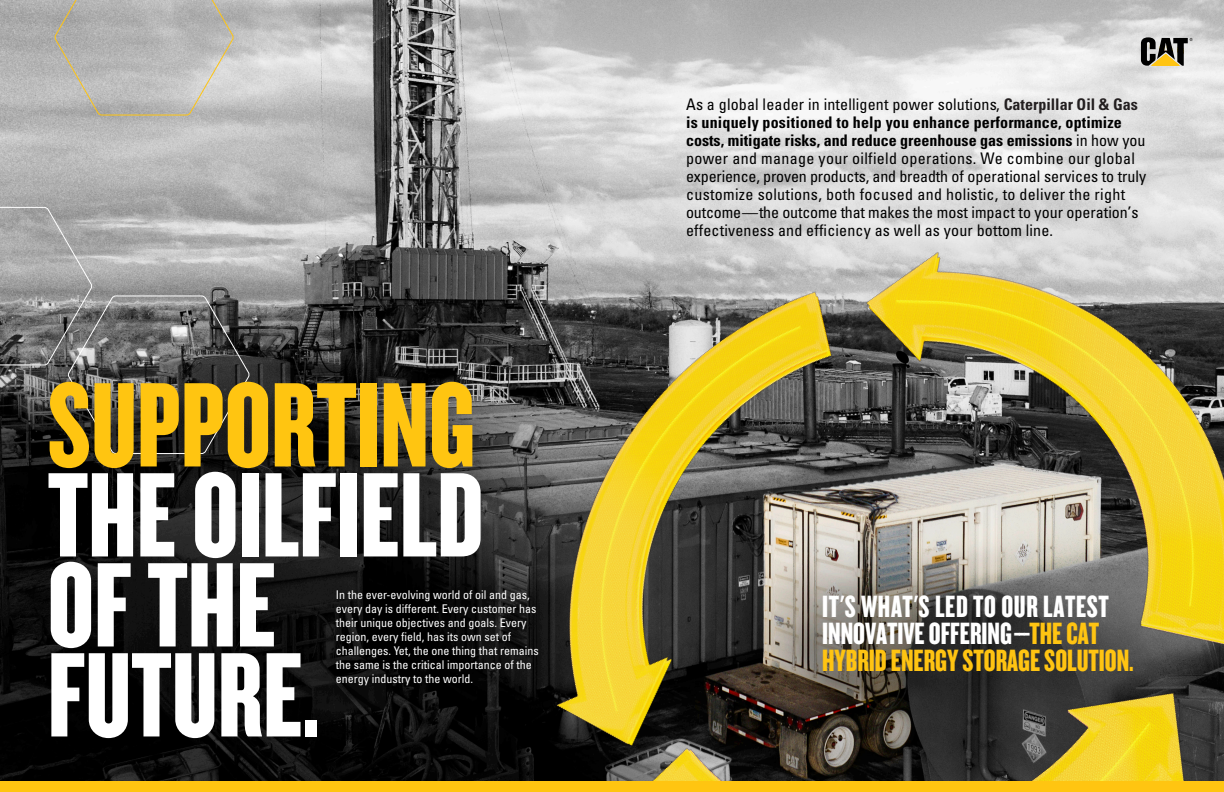
<style>
.page{position:relative;width:1224px;height:792px;background:#fff}
.page>*{position:absolute;margin:0;border:0;box-sizing:border-box;transform-origin:0 0}
.t1{font:125px/90px "Knockout HTF68 Full Featherwt";color:#fff}
.t2{font:32px/27px "Knockout HTF68 Full Featherwt";color:#fff}
.t3{font:condensed 16px/18px "Univers";letter-spacing:.01em;color:#000}
.t4{font:condensed 12px/14px "Univers";color:#fff}
.s1{color:#ffc511}
.s2{font-weight:700;color:#231f20}
.s3{font-weight:700}
.s4{color:#ffc412}
</style>
<div class="page">
<img style="left:0;top:0;width:1224px;height:782px">
<img style="left:375px;top:77px;width:849px;height:705px">
<div style="left:0;top:782px;width:1224px;height:10px;background:#ffc511"></div>
<svg style="left:1141px;top:37px;width:52px;height:29px;background:#7c755e"></svg>
<svg style="left:0;top:207px;width:250px;height:247px;background:#6f6f6f"></svg>
<svg style="left:54px;top:0;width:180px;height:116px;background:#b9b8b5"></svg>
<p class="t1" style="left:48px;top:382px;width:437px"><span class="s1">SUPPORTING<br></span>THE OILFIELD</p>
<p class="t1" style="left:48px;top:562px;width:274px">OF THE<br>FUTURE.</p>
<p class="t4" style="left:336px;top:587px;width:205px">In the ever-evolving world of oil and gas, every day is different. Every customer has their unique objectives and goals. Every region, every field, has its own set of challenges. Yet, the one thing that remains the same is the critical importance of the energy industry to the world.</p>
<p class="t3" style="left:686px;top:95px;width:462px">As a global leader in intelligent power solutions, <span class="s2">Caterpillar Oil &amp; Gas </span><span class="s3">is uniquely positioned to help you enhance performance, optimize costs, mitigate risks, and reduce greenhouse gas emissions</span> in how you power and manage your oilfield operations. We combine our global experience, proven products, and breadth of operational services to truly customize solutions, both focused and holistic, to deliver the right outcome—the outcome that makes the most impact to your operation’s effectiveness and efficiency as well as your bottom line.</p>
<p class="t2" style="left:822px;top:593px;width:313px">IT'S WHAT'S LED TO OUR LATEST<br>INNOVATIVE OFFERING---<span class="s4">THE CAT<br>HYBRID ENERGY STORAGE SOLUTION.</span></p>
</div>
